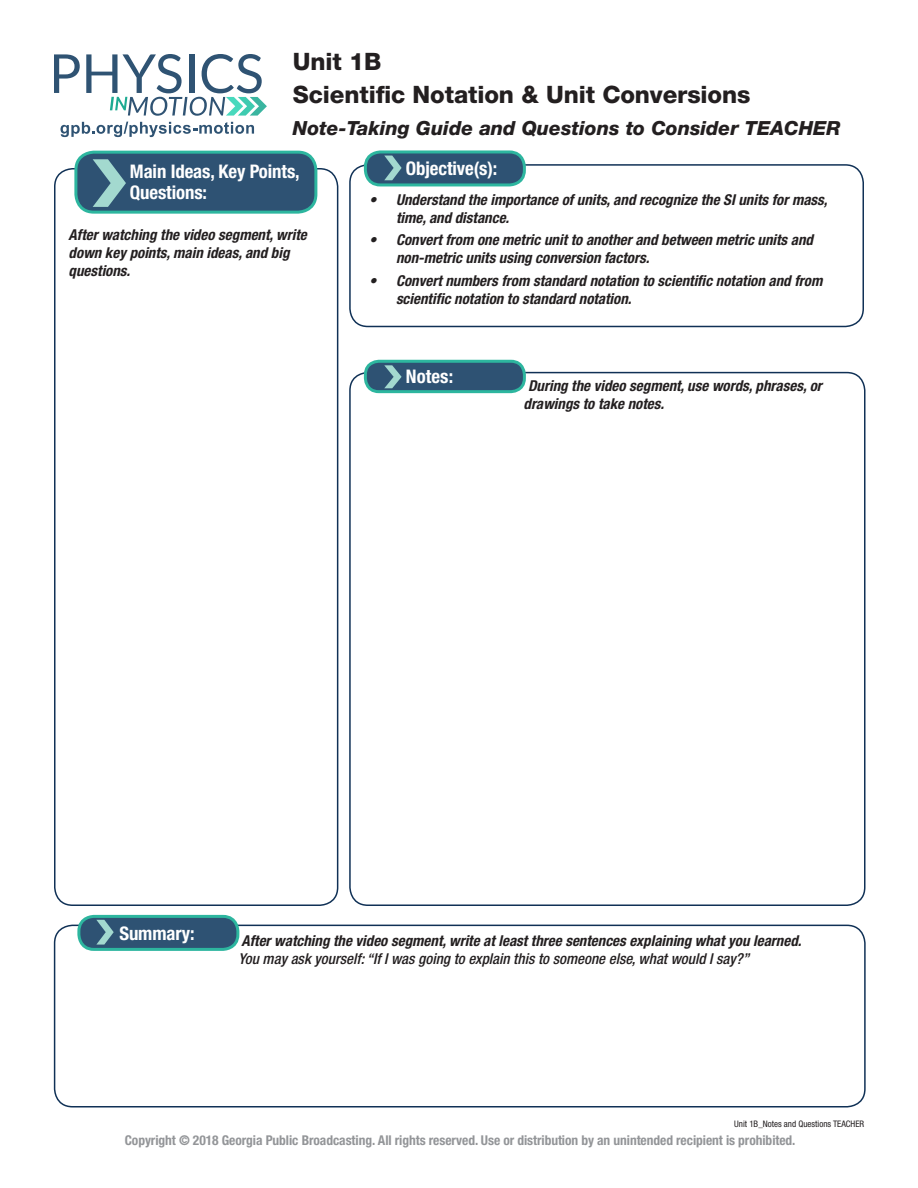
<style>
.page{position:relative;width:918px;height:1188px;background:#fff}
.page>*{position:absolute;margin:0;border:0;box-sizing:border-box;transform-origin:0 0}
.t1{font:800 24px/33.5px "Helvetica Neue LT Std";letter-spacing:-.005em;color:#231f20}
.t2{font:italic 800 19.5px "Helvetica Neue LT Std";color:#231f20}
.t3{font:700 condensed 18.75px/21px "Helvetica Neue LT Std";letter-spacing:-.005em;color:#fff}
.t4{font:italic 700 condensed 15px/18px "Helvetica Neue LT Std";color:#231f20}
.t5{font:italic 500 condensed 15px "Helvetica Neue LT Std";color:#231f20}
.t6{font:700 condensed 13.5px "Helvetica Neue LT Std";letter-spacing:-.005em;color:#939598}
.t7{font:condensed 9px "Helvetica Neue LT Std";color:#231f20}
</style>
<div class="page">
<svg style="left:54px;top:54px;width:26px;height:39px"></svg>
<svg style="left:86px;top:54px;width:181px;height:62px"></svg>
<svg style="left:61px;top:122px;width:193px;height:15px"></svg>
<div style="left:349px;top:164px;width:515px;height:163px;border:2px solid #103156;border-radius:18px"></div>
<div style="left:54px;top:168px;width:284px;height:738px;border:2px solid #103156;border-radius:18px"></div>
<div style="left:349px;top:372px;width:517px;height:534px;border:2px solid #103156;border-radius:18px"></div>
<div style="left:54px;top:925px;width:812px;height:183px;border:2px solid #103156;border-radius:18px"></div>
<div style="left:365px;top:152px;width:159px;height:33px;background:#2e5273;border-radius:15px"></div>
<div style="left:364px;top:150px;width:162px;height:36px;border:3px solid #2db69f;border-radius:15px"></div>
<svg style="left:384px;top:156px;width:18px;height:24px"></svg>
<div style="left:365px;top:361px;width:159px;height:31px;background:#2e5273;border-radius:14px"></div>
<div style="left:364px;top:360px;width:162px;height:33px;border:3px solid #2db69f;border-radius:14px"></div>
<div style="left:79px;top:916px;width:159px;height:33px;background:#2e5273;border-radius:15px"></div>
<div style="left:77px;top:915px;width:162px;height:36px;border:3px solid #2db69f;border-radius:15px"></div>
<svg style="left:384px;top:365px;width:18px;height:23px"></svg>
<svg style="left:96px;top:920px;width:18px;height:25px"></svg>
<div style="left:76px;top:152px;width:240px;height:60px;background:#2e5273;border-radius:18px"></div>
<div style="left:74px;top:151px;width:243px;height:63px;border:3px solid #2db69f;border-radius:18px"></div>
<svg style="left:93px;top:159px;width:33px;height:48px"></svg>
<h1 class="t1" style="left:293px;top:44px;width:459px">Unit 1B<br>Scientific Notation &amp; Unit Conversions</h1>
<h2 class="t2" style="left:293px;top:116px;width:549px">Note-Taking Guide and Questions to Consider TEACHER</h2>
<p class="t3" style="left:130px;top:161px;width:171px">Main Ideas, Key Points,<br>Questions:</p>
<p class="t4" style="left:69px;top:226px;width:240px">After watching the video segment, write down key points, main ideas, and big questions.</p>
<p class="t3" style="left:406px;top:158px;width:93px">Objective(s):</p>
<p class="t4" style="left:396px;top:190px;width:433px;text-indent:-27px">• Understand the importance of units, and recognize the SI units for mass, time, and distance.</p>
<p class="t4" style="left:396px;top:231px;width:419px;text-indent:-27px">• Convert from one metric unit to another and between metric units and non-metric units using conversion factors.</p>
<p class="t4" style="left:396px;top:271px;width:428px;text-indent:-27px">• Convert numbers from standard notation to scientific notation and from scientific notation to standard notation.</p>
<p class="t3" style="left:406px;top:366px;width:49px">Notes:</p>
<p class="t4" style="left:524px;top:377px;width:300px;text-indent:4px">During the video segment, use words, phrases, or drawings to take notes.</p>
<p class="t3" style="left:119px;top:922px;width:77px">Summary:</p>
<p class="t4" style="left:242px;top:932px;width:561px">After watching the video segment, write at least three sentences explaining what you learned.</p>
<p class="t5" style="left:238px;top:950px;width:512px">You may ask yourself: “If I was going to explain this to someone else, what would I say?”</p>
<p class="t7" style="left:734px;top:1119px;width:132px">Unit 1B_Notes and Questions TEACHER</p>
<p class="t6" style="left:125px;top:1132px;width:672px">Copyright © 2018 Georgia Public Broadcasting. All rights reserved. Use or distribution by an unintended recipient is prohibited.</p>
</div>
